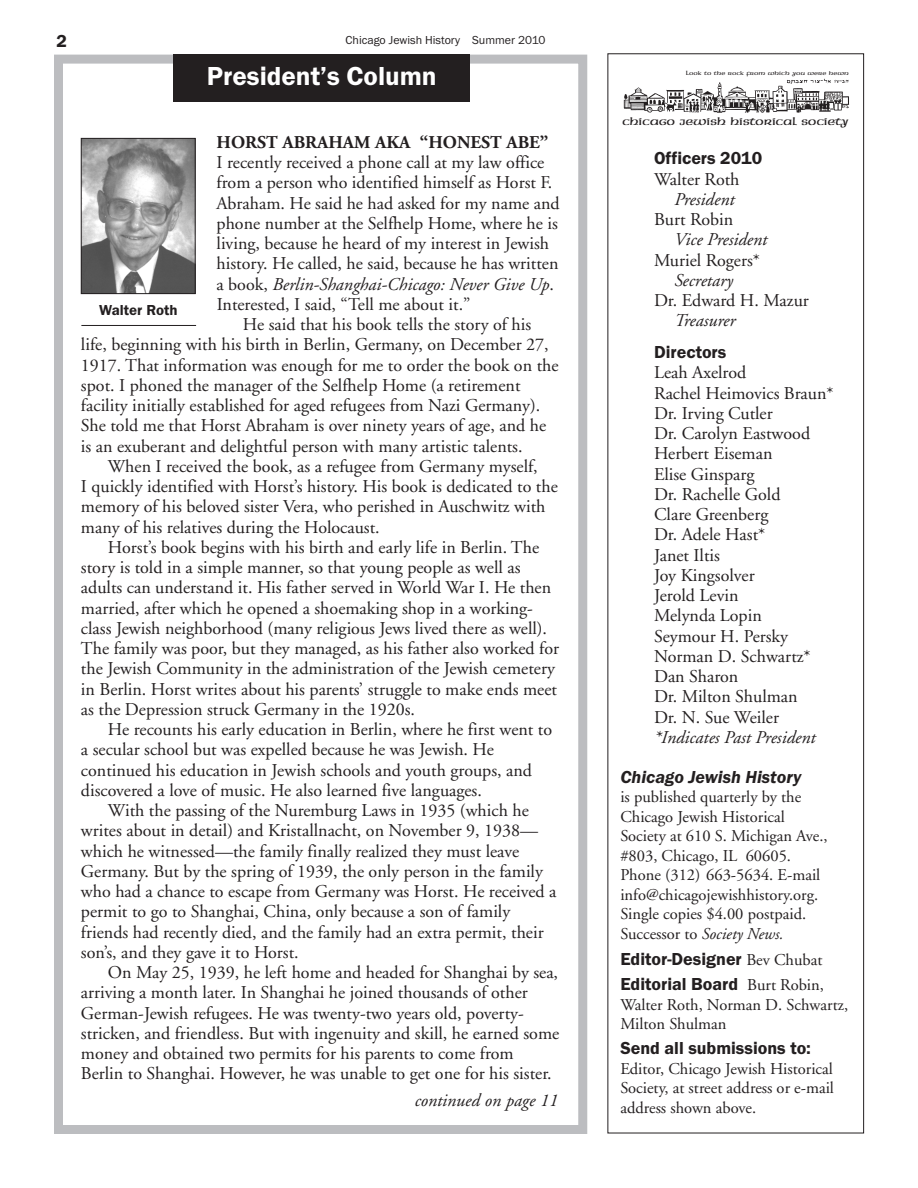
<style>
.page{position:relative;width:918px;height:1188px;background:#fff}
.page>*{position:absolute;margin:0;border:0;box-sizing:border-box;transform-origin:0 0}
.t1{font:600 27px "Franklin Got ITC";color:#fff}
.t2{font:18px/20.2px "Adobe Garamond";color:#231f20}
.t3{font:italic 18px "Adobe Garamond";color:#231f20}
.t4{font:600 18px/24.9px "Franklin Got ITC";color:#231f20}
.t5{font:700 18px "Adobe Garamond";color:#231f20}
.t6{font:italic 600 18px "Franklin Got ITC";color:#231f20}
.t7{font:16.5px/19.5px "Adobe Garamond";color:#231f20}
.t8{font:600 15px "Franklin Got ITC";color:#231f20}
.t9{font:12px "Franklin Got ITC";color:#231f20}
.t10{font:12px "Neue Hammer Unziale Two";letter-spacing:-.02em;color:#231f20}
.t11{font:6px "Neue Hammer Unziale Two";color:#231f20}
.s1{font-style:normal}
.s2{font-style:italic}
.s3{font-family:"Adobe Garamond";font-weight:400;font-size:16.5px}
</style>
<div class="page">
<img style="left:623px;top:82px;width:227px;height:31px">
<img style="left:785px;top:79px;width:65px;height:7px">
<div style="left:54px;top:55px;width:533px;height:1079px;border:9px solid #bcbdc0"></div>
<div style="left:173px;top:54px;width:297px;height:48px;background:#231f20"></div>
<img style="left:83px;top:140px;width:111px;height:152px">
<div style="left:81px;top:138px;width:115px;height:156px;border:1px solid #231f20"></div>
<hr style="left:81px;top:325px;width:115px;height:1px;background:#231f20">
<p class="t4" style="left:56px;top:29px;width:12px">2</p>
<p class="t9" style="left:346px;top:32px;width:201px">Chicago Jewish History Summer 2010</p>
<h1 class="t1" style="left:207px;top:60px;width:231px">President’s Column</h1>
<p class="t5" style="left:217px;top:135px;width:333px">HORST ABRAHAM AKA “HONEST ABE”</p>
<p class="t2" style="left:217px;top:154px;width:329px">I recently received a phone call at my law office</p>
<p class="t2" style="left:217px;top:174px;width:337px">from a person who identified himself as Horst F.</p>
<p class="t2" style="left:217px;top:194px;width:345px">Abraham. He said he had asked for my name and</p>
<p class="t2" style="left:217px;top:215px;width:343px">phone number at the Selfhelp Home, where he is</p>
<p class="t2" style="left:217px;top:235px;width:334px">living, because he heard of my interest in Jewish</p>
<p class="t2" style="left:217px;top:255px;width:343px">history. He called, he said, because he has written</p>
<p class="t3" style="left:217px;top:277px;width:339px"><span class="s1">a book,</span> Berlin-Shanghai-Chicago: Never Give Up<span class="s1">.</span></p>
<p class="t2" style="left:217px;top:296px;width:255px">Interested, I said, “Tell me about it.”</p>
<p class="t2" style="left:243px;top:316px;width:290px">He said that his book tells the story of his</p>
<p class="t2" style="left:81px;top:336px;width:469px">life, beginning with his birth in Berlin, Germany, on December 27,</p>
<p class="t2" style="left:81px;top:356px;width:479px">1917. That information was enough for me to order the book on the</p>
<p class="t2" style="left:81px;top:377px;width:441px">spot. I phoned the manager of the Selfhelp Home (a retirement</p>
<p class="t2" style="left:81px;top:397px;width:461px">facility initially established for aged refugees from Nazi Germany).</p>
<p class="t2" style="left:81px;top:417px;width:467px">She told me that Horst Abraham is over ninety years of age, and he</p>
<p class="t2" style="left:81px;top:437px;width:443px">is an exuberant and delightful person with many artistic talents.</p>
<p class="t2" style="left:108px;top:458px;width:431px">When I received the book, as a refugee from Germany myself,</p>
<p class="t2" style="left:81px;top:478px;width:478px">I quickly identified with Horst’s history. His book is dedicated to the</p>
<p class="t2" style="left:81px;top:498px;width:466px">memory of his beloved sister Vera, who perished in Auschwitz with</p>
<p class="t2" style="left:81px;top:518px;width:300px">many of his relatives during the Holocaust.</p>
<p class="t2" style="left:108px;top:539px;width:433px">Horst’s book begins with his birth and early life in Berlin. The</p>
<p class="t2" style="left:81px;top:559px;width:441px">story is told in a simple manner, so that young people as well as</p>
<p class="t2" style="left:81px;top:579px;width:472px">adults can understand it. His father served in World War I. He then</p>
<p class="t2" style="left:81px;top:599px;width:453px">married, after which he opened a shoemaking shop in a working-</p>
<p class="t2" style="left:81px;top:620px;width:468px">class Jewish neighborhood (many religious Jews lived there as well).</p>
<p class="t2" style="left:81px;top:640px;width:480px">The family was poor, but they managed, as his father also worked for</p>
<p class="t2" style="left:81px;top:660px;width:476px">the Jewish Community in the administration of the Jewish cemetery</p>
<p class="t2" style="left:81px;top:680px;width:478px">in Berlin. Horst writes about his parents’ struggle to make ends meet</p>
<p class="t2" style="left:81px;top:701px;width:336px">as the Depression struck Germany in the 1920s.</p>
<p class="t2" style="left:108px;top:721px;width:446px">He recounts his early education in Berlin, where he first went to</p>
<p class="t2" style="left:81px;top:741px;width:414px">a secular school but was expelled because he was Jewish. He</p>
<p class="t2" style="left:81px;top:761px;width:453px">continued his education in Jewish schools and youth groups, and</p>
<p class="t2" style="left:81px;top:782px;width:402px">discovered a love of music. He also learned five languages.</p>
<p class="t2" style="left:108px;top:802px;width:422px">With the passing of the Nuremburg Laws in 1935 (which he</p>
<p class="t2" style="left:81px;top:822px;width:459px">writes about in detail) and Kristallnacht, on November 9, 1938—</p>
<p class="t2" style="left:81px;top:842px;width:440px">which he witnessed—the family finally realized they must leave</p>
<p class="t2" style="left:81px;top:863px;width:464px">Germany. But by the spring of 1939, the only person in the family</p>
<p class="t2" style="left:81px;top:883px;width:477px">who had a chance to escape from Germany was Horst. He received a</p>
<p class="t2" style="left:81px;top:903px;width:431px">permit to go to Shanghai, China, only because a son of family</p>
<p class="t2" style="left:81px;top:923px;width:464px">friends had recently died, and the family had an extra permit, their</p>
<p class="t2" style="left:81px;top:944px;width:219px">son’s, and they gave it to Horst.</p>
<p class="t2" style="left:108px;top:964px;width:452px">On May 25, 1939, he left home and headed for Shanghai by sea,</p>
<p class="t2" style="left:81px;top:984px;width:448px">arriving a month later. In Shanghai he joined thousands of other</p>
<p class="t2" style="left:81px;top:1004px;width:444px">German-Jewish refugees. He was twenty-two years old, poverty-</p>
<p class="t2" style="left:81px;top:1025px;width:480px">stricken, and friendless. But with ingenuity and skill, he earned some</p>
<p class="t2" style="left:81px;top:1045px;width:434px">money and obtained two permits for his parents to come from</p>
<p class="t2" style="left:81px;top:1065px;width:472px">Berlin to Shanghai. However, he was unable to get one for his sister.</p>
<p class="t8" style="left:99px;top:301px;width:80px">Walter Roth</p>
<p class="t3" style="left:415px;top:1093px;width:145px">continued on page 11</p>
<p class="t11" style="left:686px;top:70px;width:165px">Look to the rock from which you were hewn</p>
<p class="t10" style="left:622px;top:116px;width:228px">chicago jewish historical society</p>
<p class="t4" style="left:654px;top:146px;width:110px">Officers 2010</p>
<p class="t2" style="left:654px;top:170px;width:87px">Walter Roth</p>
<p class="t3" style="left:674px;top:192px;width:62px">President</p>
<p class="t2" style="left:654px;top:211px;width:81px">Burt Robin</p>
<p class="t3" style="left:674px;top:233px;width:94px">Vice President</p>
<p class="t2" style="left:654px;top:251px;width:107px">Muriel Rogers*</p>
<p class="t3" style="left:674px;top:273px;width:60px">Secretary</p>
<p class="t2" style="left:654px;top:292px;width:156px">Dr. Edward H. Mazur</p>
<p class="t3" style="left:674px;top:314px;width:63px">Treasurer</p>
<p class="t4" style="left:654px;top:340px;width:74px">Directors</p>
<p class="t2" style="left:654px;top:364px;width:181px">Leah Axelrod<br>Rachel Heimovics Braun*<br>Dr. Irving Cutler<br>Dr. Carolyn Eastwood<br>Herbert Eiseman<br>Elise Ginsparg<br>Dr. Rachelle Gold<br>Clare Greenberg<br>Dr. Adele Hast*<br>Janet Iltis<br>Joy Kingsolver<br>Jerold Levin<br>Melynda Lopin<br>Seymour H. Persky<br>Norman D. Schwartz*<br>Dan Sharon<br>Dr. Milton Shulman<br>Dr. N. Sue Weiler</p>
<p class="t3" style="left:654px;top:730px;width:163px">*Indicates Past President</p>
<p class="t6" style="left:620px;top:766px;width:182px">Chicago Jewish History</p>
<p class="t7" style="left:620px;top:789px;width:209px">is published quarterly by the<br>Chicago Jewish Historical<br>Society at 610 S. Michigan Ave., #803, Chicago, IL 60605.<br>Phone (312) 663-5634. E-mail info@chicagojewishhistory.org.<br>Single copies $4.00 postpaid.<br>Successor to <span class="s2">Society News.</span></p>
<p class="t4" style="left:620px;top:947px;width:205px">Editor-Designer <span class="s3">Bev Chubat<br></span>Editorial Board <span class="s3">Burt Robin,</span></p>
<p class="t7" style="left:620px;top:996px;width:229px">Walter Roth, Norman D. Schwartz,<br>Milton Shulman</p>
<p class="t4" style="left:620px;top:1035px;width:192px">Send all submissions to:</p>
<p class="t7" style="left:620px;top:1060px;width:215px;text-align:justify">Editor, Chicago Jewish Historical Society, at street address or e-mail address shown above.</p>
</div>
